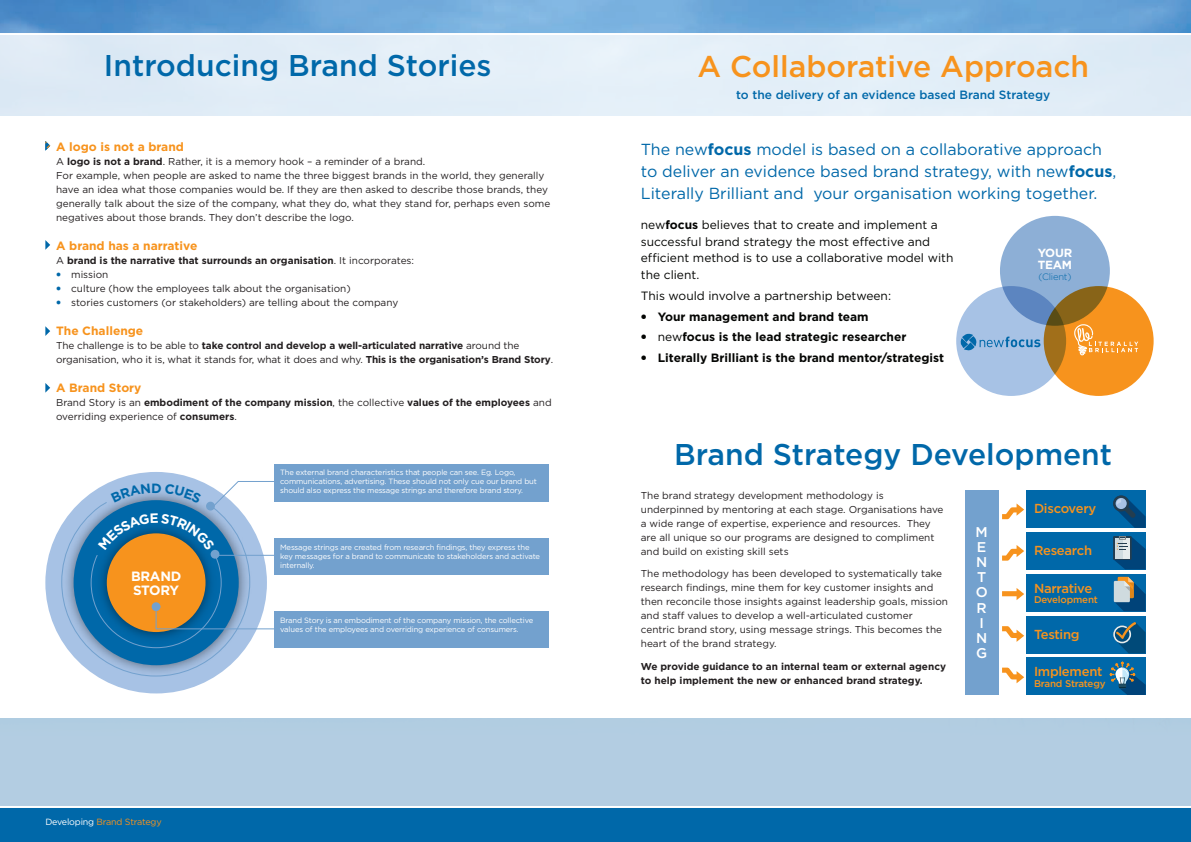
<style>
.page{position:relative;width:1191px;height:842px;background:#fff}
.page>*{position:absolute;margin:0;border:0;box-sizing:border-box;transform-origin:0 0}
.t1{font:500 30px "Gotham";color:#0068a9}
.t2{font:500 30px "Gotham";color:#f7931d}
.t3{font:16px/22.4px "Gotham";color:#0068a9}
.t4{font:500 14.1px/15.1px "Gotham";color:#fff}
.t5{font:700 13.5px/14.4px "Gotham";letter-spacing:-.02em;color:#fff}
.t6{font:500 13.1px "Gotham";letter-spacing:-.02em;color:#f7931d}
.t7{font:12px/16.8px "Gotham";color:#040503}
.t8{font:700 12px "Gotham";color:#040503}
.t9{font:700 12px "Gotham";color:#f7931d}
.t10{font:500 12px "Gotham";color:#0068a9}
.t11{font:500 12px "Gotham";color:#f7931d}
.t12{font:700 11.8px/12.6px "Gotham";letter-spacing:-.02em;color:#fff}
.t13{font:10px/14px "Gotham";color:#231f20}
.t14{font:700 10px/14px "Gotham";color:#231f20}
.t15{font:500 9.8px "Gotham";letter-spacing:-.02em;color:#f7931d}
.t16{font:300 9.4px "Gotham";letter-spacing:-.02em;color:#0068a9}
.t17{font:9px "Gotham";letter-spacing:-.02em;color:#f7931d}
.t18{font:7.6px/9.2px "Gotham";letter-spacing:-.02em;color:#fff}
.s1{font-weight:700}
.s2{font-weight:400}
.s3{font-weight:900;color:#0068a9}
.s4{color:#fff}
.s5{font-weight:900}
</style>
<div class="page">
<div style="left:0;top:719px;width:1191px;height:99px;background:#b3cde2"></div>
<div style="left:0;top:807px;width:1190px;height:34px;background:#0068a9"></div>
<img style="left:0;top:0;width:1191px;height:116px">
<svg style="left:45px;top:141px;width:5px;height:10px"></svg>
<svg style="left:45px;top:240px;width:5px;height:10px"></svg>
<svg style="left:45px;top:326px;width:5px;height:10px"></svg>
<svg style="left:45px;top:383px;width:5px;height:10px"></svg>
<div style="left:965px;top:490px;width:33px;height:205px;background:#73a1ce"></div>
<div style="left:1025px;top:490px;width:120px;height:38px;background:#0068a9"></div>
<svg style="left:1113px;top:495px;width:32px;height:33px"></svg>
<div style="left:1025px;top:532px;width:120px;height:38px;background:#0068a9"></div>
<div style="left:1025px;top:574px;width:120px;height:38px;background:#0068a9"></div>
<div style="left:1025px;top:616px;width:120px;height:37px;background:#0068a9"></div>
<svg style="left:1113px;top:577px;width:32px;height:34px"></svg>
<div style="left:1025px;top:657px;width:120px;height:38px;background:#0068a9"></div>
<svg style="left:1113px;top:536px;width:32px;height:33px"></svg>
<svg style="left:1113px;top:622px;width:32px;height:31px"></svg>
<svg style="left:1109px;top:661px;width:36px;height:34px"></svg>
<svg style="left:1002px;top:503px;width:22px;height:16px"></svg>
<svg style="left:1002px;top:545px;width:22px;height:16px"></svg>
<svg style="left:1002px;top:668px;width:22px;height:15px"></svg>
<svg style="left:1002px;top:626px;width:22px;height:16px"></svg>
<svg style="left:1002px;top:588px;width:22px;height:12px"></svg>
<hr style="left:0;top:33px;width:1191px;height:2px;background:#fff">
<hr style="left:0;top:806px;width:1191px;height:2px;background:#fff">
<div style="left:45px;top:472px;width:222px;height:221px;background:#a7c2e5;border-radius:50%"></div>
<svg style="left:61px;top:481px;width:214px;height:196px"></svg>
<div style="left:274px;top:464px;width:275px;height:37px;background:#73a1ce"></div>
<div style="left:274px;top:538px;width:275px;height:36px;background:#73a1ce"></div>
<div style="left:274px;top:611px;width:275px;height:37px;background:#73a1ce"></div>
<div style="left:206px;top:502px;width:9px;height:8px;background:#73a1ce;border-radius:50%"></div>
<div style="left:956px;top:286px;width:110px;height:110px;background:#a7c2e5;border-radius:50%"></div>
<svg style="left:1043px;top:286px;width:110px;height:110px;fill:#f7931d"></svg>
<svg style="left:1000px;top:216px;width:109px;height:110px;fill:#8dafd6"></svg>
<svg style="left:1074px;top:324px;width:64px;height:31px"></svg>
<svg style="left:960px;top:333px;width:80px;height:18px"></svg>
<svg style="left:111px;top:483px;width:91px;height:20px"></svg>
<svg style="left:90px;top:513px;width:185px;height:136px"></svg>
<h1 class="t1" style="left:104px;top:48px;width:389px">Introducing Brand Stories</h1>
<p class="t11" style="left:40px;top:124px;width:55px;rotate:45deg">Narrative</p>
<p class="t9" style="left:56px;top:139px;width:129px">A logo is not a brand</p>
<p class="t13" style="left:56px;top:154px;width:495px">A <span class="s1">logo is not a brand</span>. Rather, it is a memory hook – a reminder of a brand.<br>For example, when people are asked to name the three biggest brands in the world, they generally have an idea what those companies would be. If they are then asked to describe those brands, they generally talk about the size of the company, what they do, what they stand for, perhaps even some negatives about those brands. They don’t describe the logo.</p>
<p class="t9" style="left:56px;top:238px;width:143px">A brand has a narrative</p>
<p class="t14" style="left:56px;top:253px;width:359px"><span class="s2">A</span> brand is the narrative that surrounds an organisation<span class="s2">. It incorporates:</span></p>
<p class="t13" style="left:56px;top:267px;width:54px"><span class="s3">•</span> mission</p>
<p class="t13" style="left:56px;top:281px;width:296px"><span class="s3">•</span> culture (how the employees talk about the organisation)</p>
<p class="t13" style="left:56px;top:295px;width:344px"><span class="s3">•</span> stories customers (or stakeholders) are telling about the company</p>
<p class="t9" style="left:56px;top:323px;width:89px">The Challenge</p>
<p class="t13" style="left:56px;top:338px;width:498px">The challenge is to be able to <span class="s1">take control and develop a well-articulated narrative</span> around the organisation, who it is, what it stands for, what it does and why. <span class="s1">This is the organisation’s Brand Story</span>.</p>
<p class="t9" style="left:56px;top:380px;width:87px">A Brand Story</p>
<p class="t14" style="left:56px;top:395px;width:497px"><span class="s2">Brand Story is an</span> embodiment of the company mission<span class="s2">, the collective</span> values of the employees <span class="s2">and overriding experience of</span> consumers<span class="s2">.</span></p>
<p class="t18" style="left:280px;top:468px;width:258px">The external brand characteristics that people can see. Eg. Logo, communications, advertising. These should not only cue our brand but should also express the message strings and therefore brand story.</p>
<h3 class="t5" style="left:131px;top:569px;width:52px">BRAND<br>STORY</h3>
<p class="t17" style="left:45px;top:816px;width:118px"><span class="s4">Developing</span> Brand Strategy</p>
<p class="t18" style="left:280px;top:542px;width:261px">Message strings are created from research findings, they express the key messages for a brand to communicate to stakeholders and activate internally.</p>
<p class="t18" style="left:280px;top:615px;width:255px">Brand Story is an embodiment of the company mission, the collective values of the employees and overriding experience of consumers.</p>
<h1 class="t2" style="left:697px;top:48px;width:393px">A Collaborative Approach</h1>
<p class="t10" style="left:736px;top:88px;width:315px">to the delivery of an evidence based Brand Strategy</p>
<h2 class="t3" style="left:641px;top:138px;width:477px">The new<span class="s1">focus</span> model is based on a collaborative approach to deliver an evidence based brand strategy, with new<span class="s1">focus</span>,<br>Literally Brilliant and your organisation working together.</h2>
<p class="t7" style="left:641px;top:216px;width:314px">new<span class="s1">focus</span> believes that to create and implement a successful brand strategy the most effective and efficient method is to use a collaborative model with the client.</p>
<p class="t7" style="left:641px;top:287px;width:252px">This would involve a partnership between:</p>
<p class="t8" style="left:641px;top:309px;width:229px"><span class="s5">•</span> Your management and brand team</p>
<p class="t8" style="left:641px;top:330px;width:267px"><span class="s5">•</span> <span class="s2">new</span>focus is the lead strategic researcher</p>
<p class="t8" style="left:641px;top:350px;width:305px"><span class="s5">•</span> Literally Brilliant is the brand mentor/strategist</p>
<p class="t12" style="left:1037px;top:246px;width:36px">YOUR<br>TEAM</p>
<p class="t16" style="left:1038px;top:271px;width:35px">(Client)</p>
<h1 class="t1" style="left:674px;top:436px;width:439px">Brand Strategy Development</h1>
<p class="t13" style="left:641px;top:488px;width:304px">The brand strategy development methodology is underpinned by mentoring at each stage. Organisations have a wide range of expertise, experience and resources. They are all unique so our programs are designed to compliment and build on existing skill sets</p>
<p class="t13" style="left:641px;top:567px;width:309px">The methodology has been developed to systematically take research findings, mine them for key customer insights and then reconcile those insights against leadership goals, mission and staff values to develop a well-articulated customer centric brand story, using message strings. This becomes the heart of the brand strategy.</p>
<p class="t14" style="left:641px;top:659px;width:307px">We provide guidance to an internal team or external agency to help implement the new or enhanced brand strategy.</p>
<h3 class="t4" style="left:975px;top:524px;width:14px">M<br>E<br>N<br>T<br>O<br>R<br>I<br>N<br>G</h3>
<h3 class="t6" style="left:1034px;top:501px;width:64px">Discovery</h3>
<h3 class="t6" style="left:1034px;top:543px;width:60px">Research</h3>
<h3 class="t6" style="left:1034px;top:580px;width:60px">Narrative</h3>
<p class="t15" style="left:1034px;top:594px;width:65px">Development</p>
<h3 class="t6" style="left:1034px;top:626px;width:47px">Testing</h3>
<h3 class="t6" style="left:1034px;top:663px;width:70px">Implement</h3>
<p class="t15" style="left:1034px;top:677px;width:73px">Brand Strategy</p>
</div>
